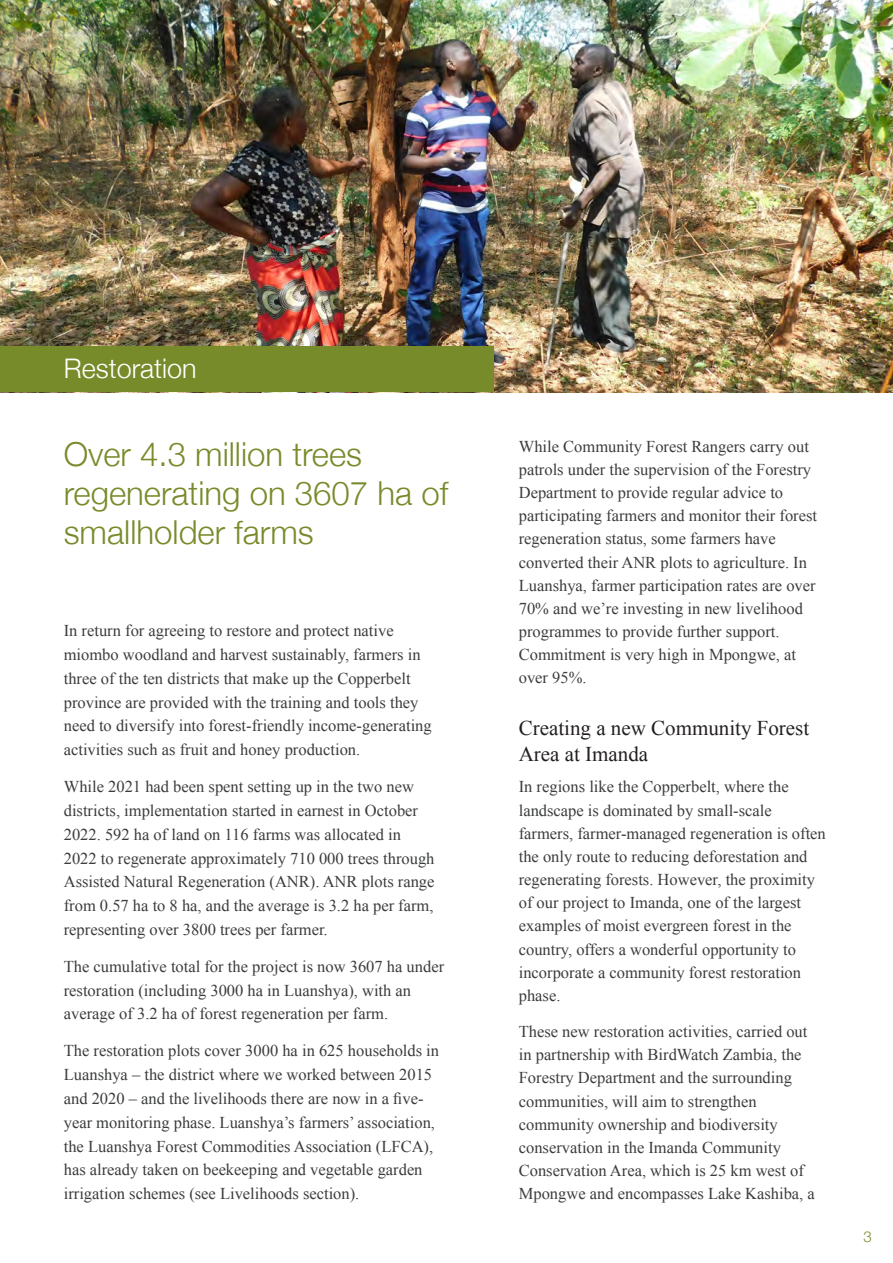
<style>
.page{position:relative;width:893px;height:1263px;background:#fff}
.page>*{position:absolute;margin:0;border:0;box-sizing:border-box;transform-origin:0 0}
.intro_white{font:300 33px/39px "Helvetica Neue";color:#788b2b}
.location_title{font:300 27px "Helvetica Neue";color:#fff}
.body_smallish_title{font:21px/25.8px "Times New Roman";color:#231f20}
.body_black{font:16.5px/23.2px "Times New Roman";color:#3b3c3c}
.t1{font:300 15px "Helvetica Neue";color:#788b2b}
</style>
<div class="page">
<img style="left:0;top:0;width:893px;height:392px">
<div style="left:0;top:347px;width:493px;height:45px;background:#788b2b"></div>
<p class="location_title" style="left:64px;top:347px;width:135px">Restoration</p>
<p class="intro_white" style="left:64px;top:432px;width:386px">Over 4.3 million trees regenerating on 3607 ha of smallholder farms</p>
<p class="body_black" style="left:64px;top:618px;width:369px;line-height:23.9px">In return for agreeing to restore and protect native miombo woodland and harvest sustainably, farmers in three of the ten districts that make up the Copperbelt province are provided with the training and tools they need to diversify into forest-friendly income-generating activities such as fruit and honey production.</p>
<p class="body_black" style="left:64px;top:774px;width:372px;line-height:23.9px">While 2021 had been spent setting up in the two new districts, implementation started in earnest in October 2022. 592 ha of land on 116 farms was allocated in 2022 to regenerate approximately 710 000 trees through Assisted Natural Regeneration (ANR). ANR plots range from 0.57 ha to 8 ha, and the average is 3.2 ha per farm, representing over 3800 trees per farmer.</p>
<p class="body_black" style="left:64px;top:954px;width:382px;line-height:23.9px">The cumulative total for the project is now 3607 ha under restoration (including 3000 ha in Luanshya), with an average of 3.2 ha of forest regeneration per farm.</p>
<p class="body_black" style="left:64px;top:1038px;width:377px;line-height:23.9px">The restoration plots cover 3000 ha in 625 households in Luanshya – the district where we worked between 2015 and 2020 – and the livelihoods there are now in a five&shy;year monitoring phase. Luanshya’s farmers’ association, the Luanshya Forest Commodities Association (LFCA), has already taken on beekeeping and vegetable garden irrigation schemes (see Livelihoods section).</p>
<p class="body_black" style="left:519px;top:434px;width:300px">While Community Forest Rangers carry out patrols under the supervision of the Forestry Department to provide regular advice to participating farmers and monitor their forest regeneration status, some farmers have converted their ANR plots to agriculture. In Luanshya, farmer participation rates are over 70% and we’re investing in new livelihood programmes to provide further support.<br>Commitment is very high in Mpongwe, at over 95%.</p>
<p class="body_smallish_title" style="left:519px;top:714px;width:292px">Creating a new Community Forest<br>Area at Imanda</p>
<p class="body_black" style="left:519px;top:775px;width:309px">In regions like the Copperbelt, where the landscape is dominated by small-scale farmers, farmer-managed regeneration is often the only route to reducing deforestation and regenerating forests. However, the proximity of our project to Imanda, one of the largest examples of moist evergreen forest in the country, offers a wonderful opportunity to incorporate a community forest restoration phase.</p>
<p class="body_black" style="left:519px;top:1019px;width:298px">These new restoration activities, carried out in partnership with BirdWatch Zambia, the Forestry Department and the surrounding communities, will aim to strengthen community ownership and biodiversity conservation in the Imanda Community Conservation Area, which is 25 km west of Mpongwe and encompasses Lake Kashiba, a</p>
<p class="t1" style="left:863px;top:1224px;width:10px">3</p>
</div>
